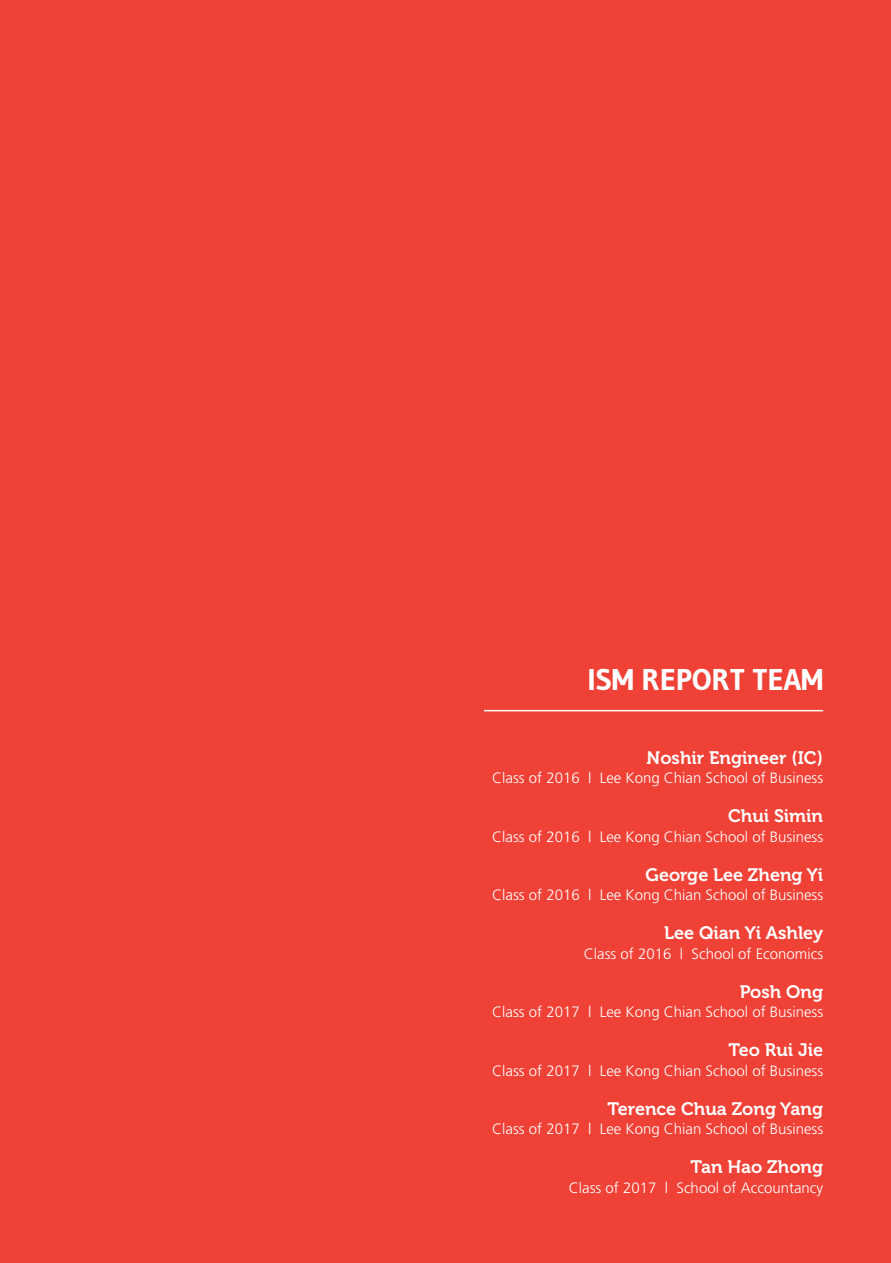
<style>
.page{position:relative;width:891px;height:1263px;background:#ef4136}
.page>*{position:absolute;margin:0;border:0;box-sizing:border-box;transform-origin:0 0}
.t1{font:700 30px "Gudea";color:#fff}
.t2{font:18px "Museo 700";color:#fff}
.t3{font:300 15px "Frutiger";color:#fff}
</style>
<div class="page">
<hr style="left:484px;top:710px;width:339px;height:1px;background:#fff">
<h1 class="t1" style="left:588px;top:660px;width:237px">ISM REPORT TEAM</h1>
<p class="t2" style="left:646px;top:747px;width:178px">Noshir Engineer (IC)</p>
<p class="t3" style="left:492px;top:769px;width:332px">Class of 2016 | Lee Kong Chian School of Business</p>
<p class="t2" style="left:728px;top:806px;width:97px">Chui Simin</p>
<p class="t3" style="left:492px;top:828px;width:332px">Class of 2016 | Lee Kong Chian School of Business</p>
<p class="t2" style="left:645px;top:864px;width:179px">George Lee Zheng Yi</p>
<p class="t3" style="left:492px;top:886px;width:332px">Class of 2016 | Lee Kong Chian School of Business</p>
<p class="t2" style="left:664px;top:923px;width:160px">Lee Qian Yi Ashley</p>
<p class="t3" style="left:584px;top:945px;width:241px">Class of 2016 | School of Economics</p>
<p class="t2" style="left:739px;top:981px;width:85px">Posh Ong</p>
<p class="t3" style="left:492px;top:1003px;width:332px">Class of 2017 | Lee Kong Chian School of Business</p>
<p class="t2" style="left:728px;top:1040px;width:96px">Teo Rui Jie</p>
<p class="t3" style="left:492px;top:1062px;width:332px">Class of 2017 | Lee Kong Chian School of Business</p>
<p class="t2" style="left:607px;top:1098px;width:217px">Terence Chua Zong Yang</p>
<p class="t3" style="left:492px;top:1120px;width:332px">Class of 2017 | Lee Kong Chian School of Business</p>
<p class="t2" style="left:690px;top:1157px;width:134px">Tan Hao Zhong</p>
<p class="t3" style="left:569px;top:1179px;width:256px">Class of 2017 | School of Accountancy</p>
</div>
